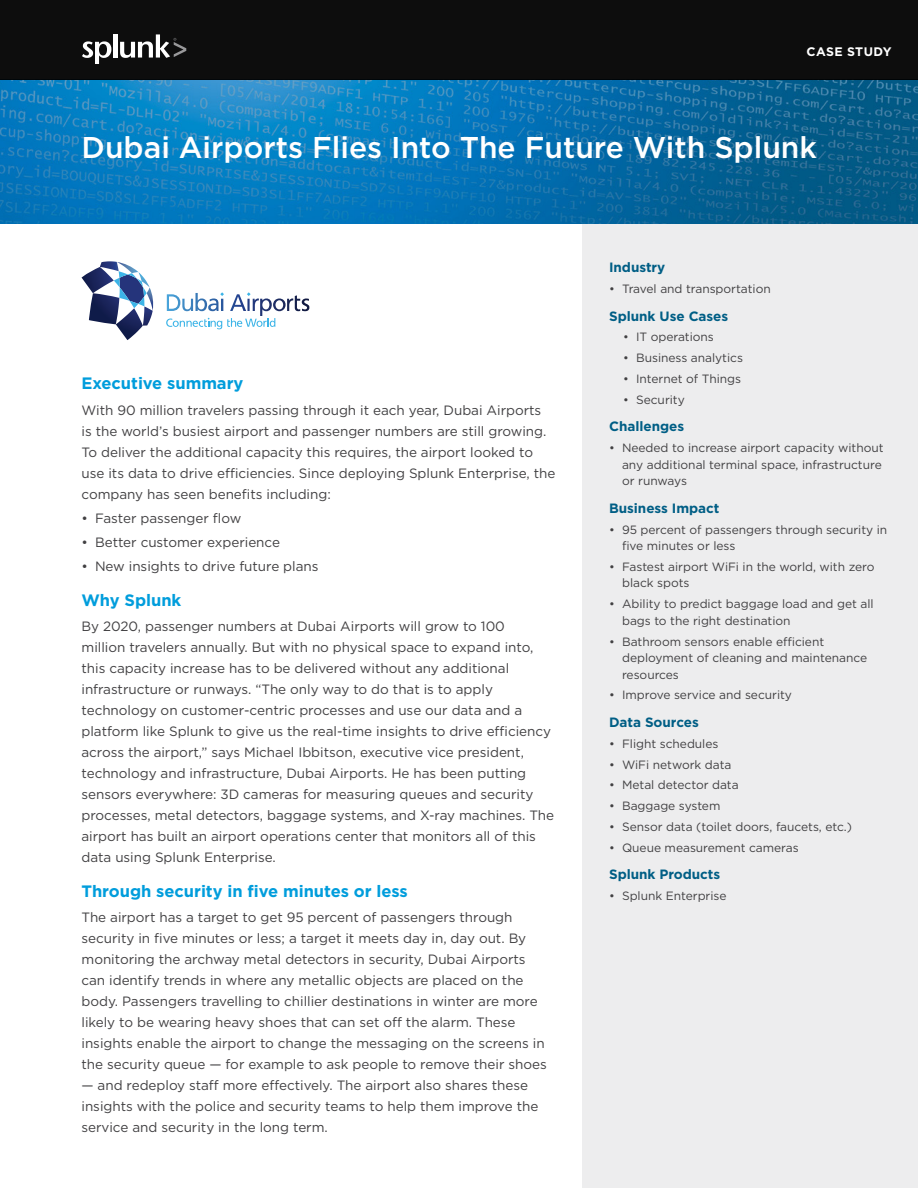
<style>
.page{position:relative;width:918px;height:1188px;background:#fff}
.page>*{position:absolute;margin:0;border:0;box-sizing:border-box;transform-origin:0 0}
.Header_White__Title{font:500 30px "Gotham";color:#fff}
.Blue_Subheads{font:700 16.5px "Gotham";letter-spacing:-.005em;color:#009ddc}
.Body_Text{font:13.5px/21px "Gotham";letter-spacing:-.005em;color:#414042}
.Sidebar_Subheads{font:700 13.5px "Gotham";letter-spacing:-.005em;color:#005e85}
.t1{font:700 12.3px "Gotham";letter-spacing:.03em;color:#fff}
.t2{font:12px/16.5px "Gotham";letter-spacing:-.005em;color:#414042}
</style>
<div class="page">
<div style="left:582px;top:224px;width:336px;height:964px;background:#ededee"></div>
<img style="left:0;top:80px;width:918px;height:144px">
<div style="left:0;top:0;width:918px;height:80px;background:#0d0d0d"></div>
<svg style="left:82px;top:41px;width:29px;height:23px"></svg>
<hr style="left:113px;top:34px;width:4px;height:24px;background:#fff">
<svg style="left:120px;top:34px;width:66px;height:24px"></svg>
<svg style="left:82px;top:261px;width:72px;height:79px"></svg>
<svg style="left:166px;top:292px;width:143px;height:37px"></svg>
<p class="t1" style="left:807px;top:43px;width:86px">CASE STUDY</p>
<p class="Header_White__Title" style="left:82px;top:128px;width:737px">Dubai Airports Flies Into The Future With Splunk</p>
<p class="Blue_Subheads" style="left:82px;top:373px;width:163px">Executive summary</p>
<p class="Body_Text" style="left:82px;top:399px;width:475px">With 90 million travelers passing through it each year, Dubai Airports<br>is the world’s busiest airport and passenger numbers are still growing.<br>To deliver the additional capacity this requires, the airport looked to use its data to drive efficiencies. Since deploying Splunk Enterprise, the company has seen benefits including:</p>
<p class="Body_Text" style="left:82px;top:507px;width:161px">• Faster passenger flow</p>
<p class="Body_Text" style="left:82px;top:532px;width:200px">• Better customer experience</p>
<p class="Body_Text" style="left:82px;top:556px;width:238px">• New insights to drive future plans</p>
<p class="Blue_Subheads" style="left:82px;top:589px;width:101px">Why Splunk</p>
<p class="Body_Text" style="left:82px;top:616px;width:474px">By 2020, passenger numbers at Dubai Airports will grow to 100<br>million travelers annually. But with no physical space to expand into, this capacity increase has to be delivered without any additional infrastructure or runways. “The only way to do that is to apply technology on customer-centric processes and use our data and a platform like Splunk to give us the real-time insights to drive efficiency across the airport,” says Michael Ibbitson, executive vice president, technology and infrastructure, Dubai Airports. He has been putting sensors everywhere: 3D cameras for measuring queues and security processes, metal detectors, baggage systems, and X-ray machines. The airport has built an airport operations center that monitors all of this data using Splunk Enterprise.</p>
<p class="Blue_Subheads" style="left:82px;top:880px;width:328px">Through security in five minutes or less</p>
<p class="Body_Text" style="left:82px;top:907px;width:467px">The airport has a target to get 95 percent of passengers through security in five minutes or less; a target it meets day in, day out. By monitoring the archway metal detectors in security, Dubai Airports can identify trends in where any metallic objects are placed on the body. Passengers travelling to chillier destinations in winter are more likely to be wearing heavy shoes that can set off the alarm. These insights enable the airport to change the messaging on the screens in the security queue — for example to ask people to remove their shoes</p>
<p class="Body_Text" style="left:82px;top:1075px;width:458px">— and redeploy staff more effectively. The airport also shares these insights with the police and security teams to help them improve the service and security in the long term.</p>
<p class="Sidebar_Subheads" style="left:609px;top:258px;width:58px">Industry</p>
<p class="t2" style="left:609px;top:280px;width:163px">• Travel and transportation</p>
<p class="Sidebar_Subheads" style="left:609px;top:307px;width:121px">Splunk Use Cases</p>
<p class="t2" style="left:623px;top:329px;width:92px">• IT operations</p>
<p class="t2" style="left:623px;top:349px;width:121px">• Business analytics</p>
<p class="t2" style="left:623px;top:370px;width:120px">• Internet of Things</p>
<p class="t2" style="left:623px;top:391px;width:63px">• Security</p>
<p class="Sidebar_Subheads" style="left:609px;top:418px;width:77px">Challenges</p>
<p class="t2" style="left:622px;top:439px;width:263px;text-indent:-13px">• Needed to increase airport capacity without any additional terminal space, infrastructure or runways</p>
<p class="Sidebar_Subheads" style="left:609px;top:499px;width:112px">Business Impact</p>
<p class="t2" style="left:622px;top:521px;width:267px;text-indent:-13px">• 95 percent of passengers through security in five minutes or less</p>
<p class="t2" style="left:622px;top:558px;width:254px;text-indent:-13px">• Fastest airport WiFi in the world, with zero black spots</p>
<p class="t2" style="left:622px;top:595px;width:253px;text-indent:-13px">• Ability to predict baggage load and get all bags to the right destination</p>
<p class="t2" style="left:622px;top:633px;width:247px;text-indent:-13px">• Bathroom sensors enable efficient deployment of cleaning and maintenance resources</p>
<p class="t2" style="left:609px;top:687px;width:184px">• Improve service and security</p>
<p class="Sidebar_Subheads" style="left:609px;top:713px;width:91px">Data Sources</p>
<p class="t2" style="left:609px;top:735px;width:111px">• Flight schedules</p>
<p class="t2" style="left:609px;top:756px;width:124px">• WiFi network data</p>
<p class="t2" style="left:609px;top:777px;width:131px">• Metal detector data</p>
<p class="t2" style="left:609px;top:797px;width:113px">• Baggage system</p>
<p class="t2" style="left:609px;top:818px;width:244px">• Sensor data (toilet doors, faucets, etc.)</p>
<p class="t2" style="left:609px;top:839px;width:191px">• Queue measurement cameras</p>
<p class="Sidebar_Subheads" style="left:609px;top:866px;width:113px">Splunk Products</p>
<p class="t2" style="left:609px;top:888px;width:119px">• Splunk Enterprise</p>
</div>
